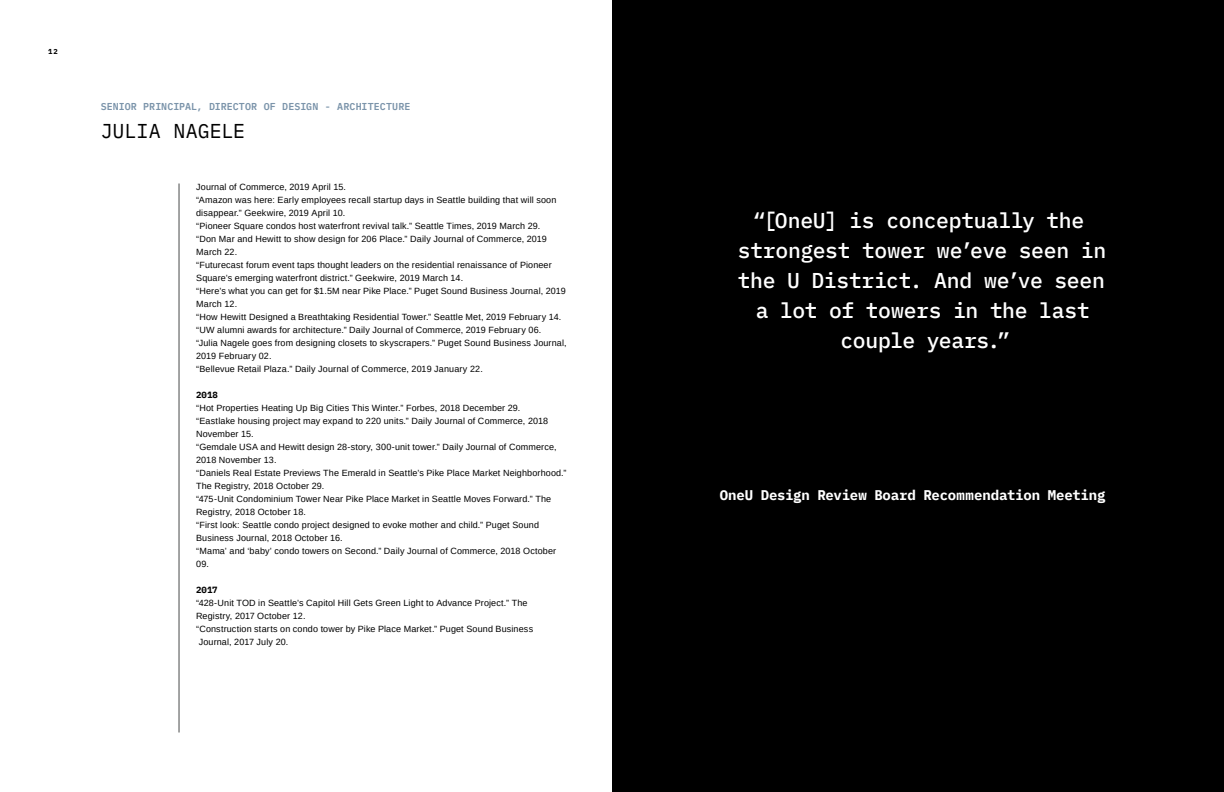
<style>
.page{position:relative;width:1224px;height:792px;background:#fff}
.page>*{position:absolute;margin:0;border:0;box-sizing:border-box;transform-origin:0 0}
.t1{font:500 21.4px/30px "IBM Plex Mono";letter-spacing:-.015em;color:#fff;text-align:center}
.t2{font:20px "IBM Plex Mono";color:#000}
.t3{font:700 14px "IBM Plex Mono";letter-spacing:-.01em;color:#fff}
.t4{font:600 10px "IBM Plex Mono";letter-spacing:.01em;color:#7b94aa}
.t5{font:9px/13px "Arimo";letter-spacing:.015em;color:#000}
.t6{font:700 9px "IBM Plex Mono";letter-spacing:.005em;color:#000}
.t7{font:700 7.2px "IBM Plex Mono";color:#000}
</style>
<div class="page">
<hr style="left:179px;top:184px;width:1px;height:549px;background:#484949">
<div style="left:612px;top:0;width:612px;height:792px;background:#000"></div>
<p class="t7" style="left:48px;top:46px;width:11px">12</p>
<p class="t4" style="left:101px;top:99px;width:311px">SENIOR PRINCIPAL, DIRECTOR OF DESIGN - ARCHITECTURE</p>
<h2 class="t2" style="left:101px;top:116px;width:146px">JULIA NAGELE</h2>
<p class="t5" style="left:196px;top:180px;width:372px">Journal of Commerce, 2019 April 15.<br>“Amazon was here: Early employees recall startup days in Seattle building that will soon disappear.” Geekwire, 2019 April 10.<br>“Pioneer Square condos host waterfront revival talk.” Seattle Times, 2019 March 29.<br>“Don Mar and Hewitt to show design for 206 Place.” Daily Journal of Commerce, 2019<br>March 22.<br>“Futurecast forum event taps thought leaders on the residential renaissance of Pioneer Square’s emerging waterfront district.” Geekwire, 2019 March 14.<br>“Here’s what you can get for $1.5M near Pike Place.” Puget Sound Business Journal, 2019<br>March 12.<br>“How Hewitt Designed a Breathtaking Residential Tower.” Seattle Met, 2019 February 14. “UW alumni awards for architecture.” Daily Journal of Commerce, 2019 February 06.<br>“Julia Nagele goes from designing closets to skyscrapers.” Puget Sound Business Journal, 2019 February 02.<br>“Bellevue Retail Plaza.” Daily Journal of Commerce, 2019 January 22.</p>
<p class="t6" style="left:196px;top:387px;width:23px">2018</p>
<p class="t5" style="left:196px;top:401px;width:372px">“Hot Properties Heating Up Big Cities This Winter.” Forbes, 2018 December 29.<br>“Eastlake housing project may expand to 220 units.” Daily Journal of Commerce, 2018<br>November 15.<br>“Gemdale USA and Hewitt design 28-story, 300-unit tower.” Daily Journal of Commerce, 2018 November 13.<br>“Daniels Real Estate Previews The Emerald in Seattle’s Pike Place Market Neighborhood.” The Registry, 2018 October 29.<br>“475-Unit Condominium Tower Near Pike Place Market in Seattle Moves Forward.” The Registry, 2018 October 18.<br>“First look: Seattle condo project designed to evoke mother and child.” Puget Sound Business Journal, 2018 October 16.<br>“Mama’ and ‘baby’ condo towers on Second.” Daily Journal of Commerce, 2018 October 09.</p>
<p class="t6" style="left:196px;top:582px;width:23px">2017</p>
<p class="t5" style="left:196px;top:596px;width:339px">“428-Unit TOD in Seattle’s Capitol Hill Gets Green Light to Advance Project.” The Registry, 2017 October 12.<br>“Construction starts on condo tower by Pike Place Market.” Puget Sound Business Journal, 2017 July 20.</p>
<h1 class="t1" style="left:738px;top:204px;width:370px">“[OneU] is conceptually the strongest tower we’eve seen in the U District. And we’ve seen a lot of towers in the last couple years.”</h1>
<h3 class="t3" style="left:720px;top:484px;width:387px">OneU Design Review Board Recommendation Meeting</h3>
</div>
